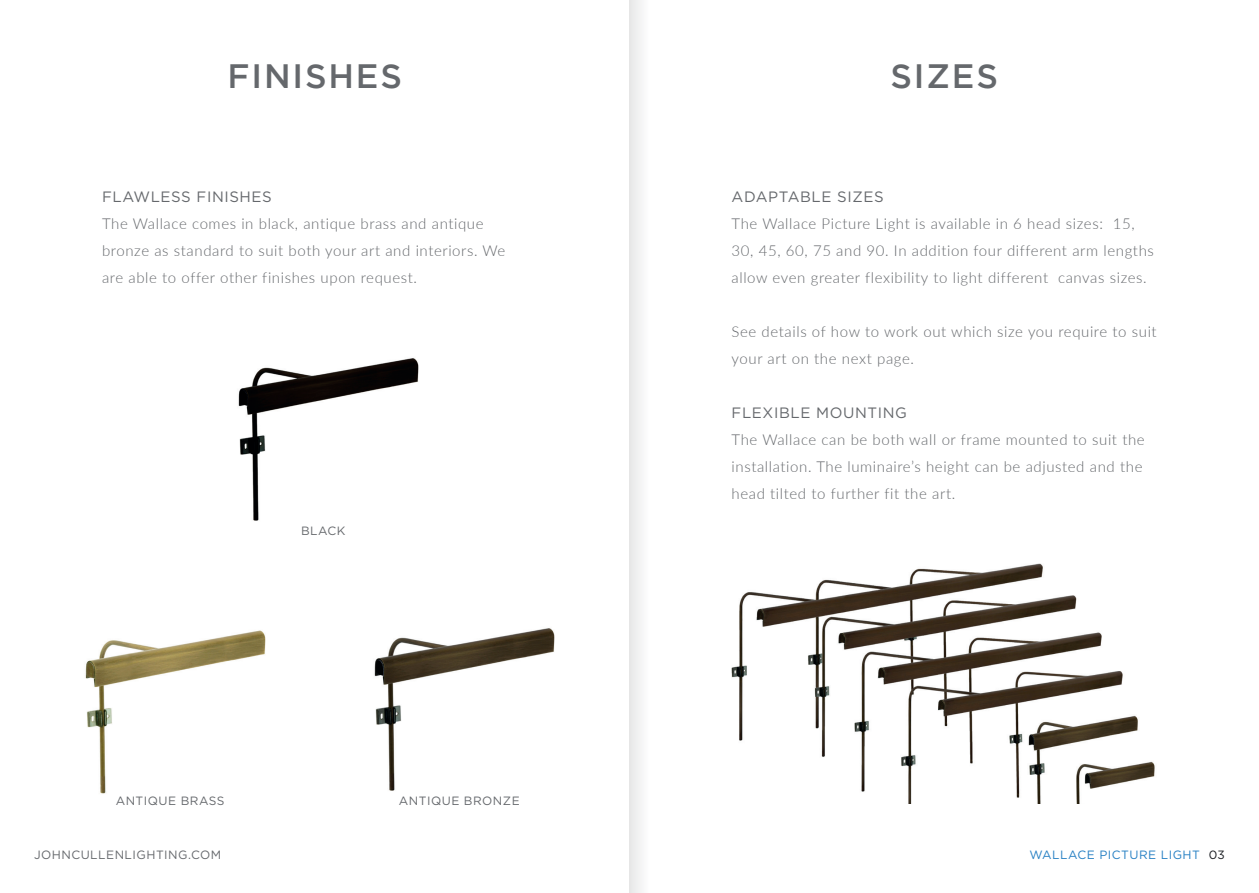
<style>
.page{position:relative;width:1259px;height:893px;background:#fff}
.page>*{position:absolute;margin:0;border:0;box-sizing:border-box;transform-origin:0 0}
.t1{font:500 33.75px "Gotham";letter-spacing:.055em;color:#65686c}
.t2{font:300 15px/27px "Lato";letter-spacing:.04em;color:#65686c}
.t3{font:15px "Gotham";letter-spacing:.04em;color:#65686c}
.t4{font:12px "Gotham";letter-spacing:.04em;color:#65686c}
.t5{font:12px "Gotham";letter-spacing:.04em;color:#257fc3}
.s1{color:#1a1c21}
</style>
<div class="page">
<img style="left:85px;top:630px;width:181px;height:164px">
<img style="left:374px;top:628px;width:181px;height:163px">
<div style="left:629px;top:0;width:19px;height:893px;background:#f2f2f2"></div>
<img style="left:238px;top:358px;width:181px;height:163px">
<img style="left:731px;top:563px;width:424px;height:241px">
<h1 class="t1" style="left:227px;top:57px;width:176px">FINISHES</h1>
<p class="t3" style="left:102px;top:189px;width:171px">FLAWLESS FINISHES</p>
<p class="t2" style="left:102px;top:210px;width:405px">The Wallace comes in black, antique brass and antique bronze as standard to suit both your art and interiors. We are able to offer other finishes upon request.</p>
<p class="t4" style="left:301px;top:524px;width:46px">BLACK</p>
<p class="t4" style="left:116px;top:794px;width:110px">ANTIQUE BRASS</p>
<p class="t4" style="left:399px;top:794px;width:122px">ANTIQUE BRONZE</p>
<p class="t4" style="left:34px;top:848px;width:189px">JOHNCULLENLIGHTING.COM</p>
<h1 class="t1" style="left:890px;top:57px;width:109px">SIZES</h1>
<p class="t3" style="left:731px;top:189px;width:154px">ADAPTABLE SIZES</p>
<p class="t2" style="left:731px;top:210px;width:424px">The Wallace Picture Light is available in 6 head sizes: 15,<br>30, 45, 60, 75 and 90. In addition four different arm lengths allow even greater flexibility to light different canvas sizes.</p>
<p class="t2" style="left:731px;top:318px;width:427px">See details of how to work out which size you require to suit your art on the next page.</p>
<p class="t3" style="left:731px;top:405px;width:177px">FLEXIBLE MOUNTING</p>
<p class="t2" style="left:731px;top:426px;width:415px">The Wallace can be both wall or frame mounted to suit the installation. The luminaire’s height can be adjusted and the head tilted to further fit the art.</p>
<p class="t5" style="left:1029px;top:848px;width:197px">WALLACE PICTURE LIGHT <span class="s1">03</span></p>
</div>
